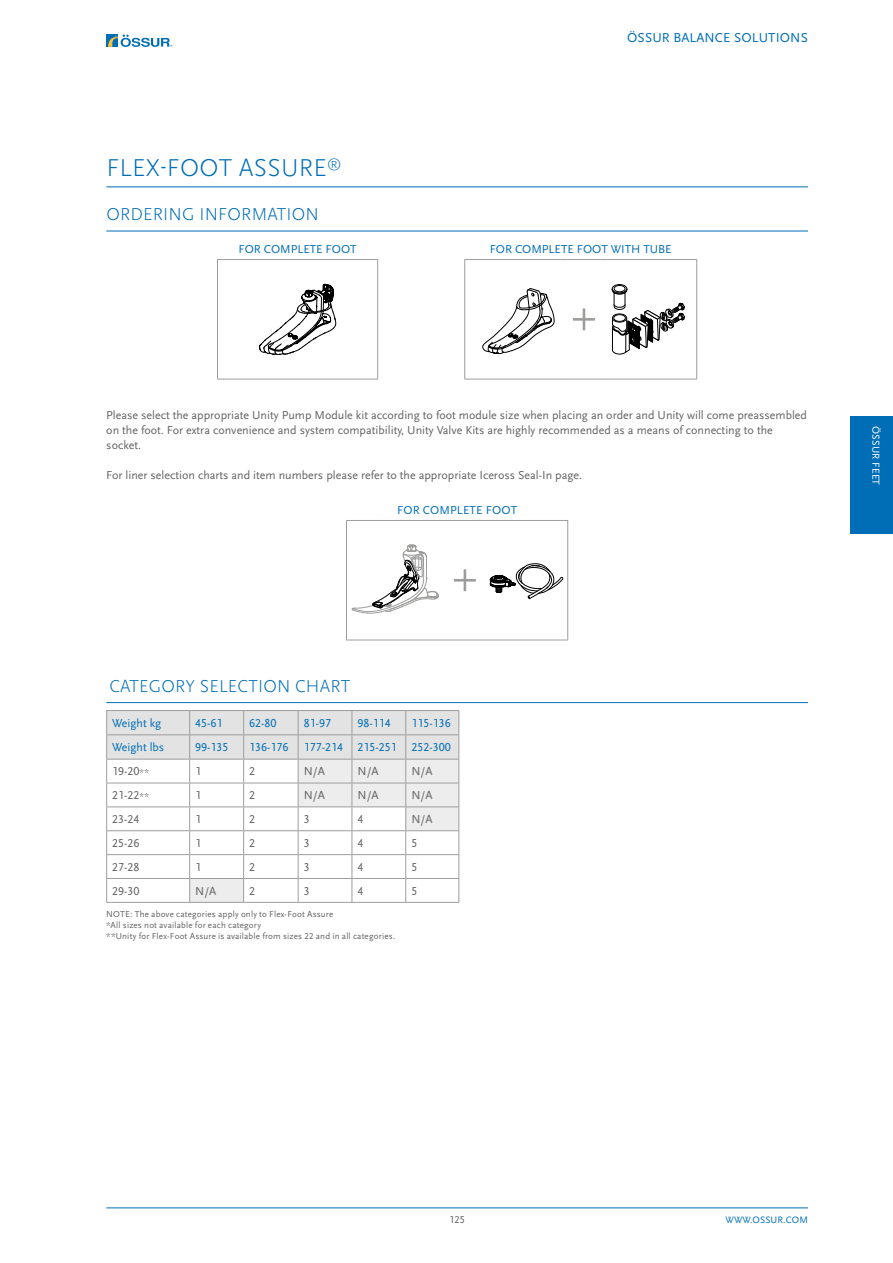
<style>
.page{position:relative;width:893px;height:1263px;background:#fff}
.page>*{position:absolute;margin:0;border:0;box-sizing:border-box;transform-origin:0 0}
.t1{font:300 25.5px "Scala Sans OT";letter-spacing:.01em;color:#006eb6}
.t2{font:300 18px "Scala Sans OT";letter-spacing:.01em;color:#006eb6}
.t3{font:13.5px "Scala Sans OT";letter-spacing:.01em;color:#006eb6}
.t4{font:12px/15px "Scala Sans OT";color:#646363}
.t5{font:12px "Scala Sans OT";color:#006eb6}
.t6{font:10.5px "Scala Sans OT";letter-spacing:.01em;color:#fff}
.t7{font:10.5px "Scala Sans OT";color:#646363}
.t8{font:9.75px "Scala Sans OT";letter-spacing:.01em;color:#006eb6}
.t9{font:9px/11.2px "Scala Sans OT";letter-spacing:.015em;color:#646363}
.s1{font-size:9px}
</style>
<div class="page">
<hr style="left:106px;top:1207px;width:702px;height:1px;background:#006eb6">
<div style="left:106px;top:34px;width:13px;height:13px;background:#006eb6"></div>
<svg style="left:108px;top:35px;width:65px;height:12px"></svg>
<div style="left:850px;top:417px;width:43px;height:117px;background:#006eb6"></div>
<hr style="left:106px;top:187px;width:702px;height:1px;background:#006eb6">
<hr style="left:106px;top:231px;width:702px;height:1px;background:#006eb6">
<hr style="left:106px;top:702px;width:702px;height:1px;background:#006eb6">
<hr style="left:217px;top:259px;width:161px;height:1px;background:#9d9d9c">
<hr style="left:217px;top:260px;width:1px;height:119px;background:#9d9d9c">
<hr style="left:696px;top:260px;width:1px;height:119px;background:#9d9d9c">
<hr style="left:217px;top:379px;width:161px;height:1px;background:#9d9d9c">
<hr style="left:464px;top:379px;width:103px;height:1px;background:#9d9d9c">
<hr style="left:567px;top:379px;width:33px;height:1px;background:#9d9d9c">
<hr style="left:600px;top:379px;width:97px;height:1px;background:#9d9d9c">
<hr style="left:464px;top:259px;width:103px;height:1px;background:#9d9d9c">
<hr style="left:567px;top:259px;width:33px;height:1px;background:#9d9d9c">
<hr style="left:600px;top:259px;width:97px;height:1px;background:#9d9d9c">
<hr style="left:377px;top:260px;width:1px;height:119px;background:#9d9d9c">
<hr style="left:464px;top:260px;width:1px;height:119px;background:#9d9d9c">
<svg style="left:259px;top:284px;width:77px;height:71px"></svg>
<svg style="left:482px;top:288px;width:72px;height:66px"></svg>
<svg style="left:573px;top:308px;width:22px;height:22px"></svg>
<div style="left:612px;top:285px;width:15px;height:8px;background:#6e6e6e;border-radius:50%"></div>
<div style="left:612px;top:284px;width:15px;height:9px;border:1px solid #000;border-radius:50%"></div>
<div style="left:614px;top:285px;width:11px;height:7px;background:#fff;border-radius:50%"></div>
<div style="left:614px;top:285px;width:11px;height:7px;border:1px solid #000;border-radius:50%"></div>
<svg style="left:612px;top:289px;width:73px;height:65px"></svg>
<hr style="left:346px;top:521px;width:1px;height:119px;background:#9d9d9c">
<hr style="left:346px;top:640px;width:98px;height:1px;background:#9d9d9c">
<hr style="left:444px;top:640px;width:42px;height:1px;background:#9d9d9c">
<hr style="left:486px;top:640px;width:82px;height:1px;background:#9d9d9c">
<hr style="left:346px;top:520px;width:98px;height:1px;background:#9d9d9c">
<hr style="left:444px;top:520px;width:42px;height:1px;background:#9d9d9c">
<hr style="left:486px;top:520px;width:82px;height:1px;background:#9d9d9c">
<hr style="left:567px;top:521px;width:1px;height:119px;background:#9d9d9c">
<svg style="left:352px;top:545px;width:87px;height:68px"></svg>
<svg style="left:454px;top:569px;width:22px;height:22px"></svg>
<svg style="left:490px;top:563px;width:73px;height:36px"></svg>
<svg style="left:106px;top:710px;width:353px;height:192px"></svg>
<hr style="left:106px;top:902px;width:84px;height:1px;background:#9d9d9c">
<hr style="left:190px;top:902px;width:54px;height:1px;background:#9d9d9c">
<hr style="left:244px;top:902px;width:54px;height:1px;background:#9d9d9c">
<hr style="left:298px;top:902px;width:54px;height:1px;background:#9d9d9c">
<hr style="left:352px;top:902px;width:54px;height:1px;background:#9d9d9c">
<hr style="left:406px;top:902px;width:53px;height:1px;background:#9d9d9c">
<p class="t3" style="left:627px;top:31px;width:182px">ÖSSUR BALANCE SOLUTIONS</p>
<h1 class="t1" style="left:106px;top:154px;width:236px">FLEX-FOOT ASSURE<sup>®</sup></h1>
<h2 class="t2" style="left:106px;top:205px;width:214px">ORDERING INFORMATION</h2>
<p class="t5" style="left:238px;top:243px;width:120px">FOR COMPLETE FOOT</p>
<p class="t5" style="left:490px;top:243px;width:184px">FOR COMPLETE FOOT WITH TUBE</p>
<p class="t4" style="left:106px;top:408px;width:702px">Please select the appropriate Unity Pump Module kit according to foot module size when placing an order and Unity will come preassembled on the foot. For extra convenience and system compatibility, Unity Valve Kits are highly recommended as a means of connecting to the socket.</p>
<p class="t4" style="left:106px;top:468px;width:477px">For liner selection charts and item numbers please refer to the appropriate Iceross Seal-In page.</p>
<p class="t5" style="left:397px;top:504px;width:122px">FOR COMPLETE FOOT</p>
<p class="t6" style="left:882px;top:426px;width:60px;rotate:90deg">ÖSSUR FEET</p>
<h2 class="t2" style="left:109px;top:676px;width:242px">CATEGORY SELECTION CHART</h2>
<p class="t5" style="left:112px;top:717px;width:50px">Weight kg</p>
<p class="t5" style="left:195px;top:717px;width:29px">45-61</p>
<p class="t5" style="left:249px;top:717px;width:29px">62-80</p>
<p class="t5" style="left:304px;top:717px;width:29px">81-97</p>
<p class="t5" style="left:358px;top:717px;width:35px">98-114</p>
<p class="t5" style="left:411px;top:717px;width:41px">115-136</p>
<p class="t5" style="left:112px;top:741px;width:54px">Weight lbs</p>
<p class="t5" style="left:195px;top:741px;width:35px">99-135</p>
<p class="t5" style="left:249px;top:741px;width:41px">136-176</p>
<p class="t5" style="left:304px;top:741px;width:148px">177-214 215-251 252-300</p>
<p class="t4" style="left:112px;top:764px;width:38px">19-20<span class="s1">**</span></p>
<p class="t4" style="left:195px;top:764px;width:7px">1</p>
<p class="t4" style="left:249px;top:764px;width:7px">2</p>
<p class="t4" style="left:304px;top:764px;width:23px">N/A</p>
<p class="t4" style="left:358px;top:764px;width:23px">N/A</p>
<p class="t4" style="left:411px;top:764px;width:23px">N/A</p>
<p class="t4" style="left:112px;top:788px;width:38px">21-22<span class="s1">**</span></p>
<p class="t4" style="left:195px;top:788px;width:7px">1</p>
<p class="t4" style="left:249px;top:788px;width:7px">2</p>
<p class="t4" style="left:304px;top:788px;width:23px">N/A</p>
<p class="t4" style="left:358px;top:788px;width:23px">N/A</p>
<p class="t4" style="left:411px;top:788px;width:23px">N/A</p>
<p class="t4" style="left:112px;top:812px;width:29px">23-24</p>
<p class="t4" style="left:195px;top:812px;width:7px">1</p>
<p class="t4" style="left:249px;top:812px;width:7px">2</p>
<p class="t4" style="left:304px;top:812px;width:7px">3</p>
<p class="t4" style="left:358px;top:812px;width:7px">4</p>
<p class="t4" style="left:411px;top:812px;width:23px">N/A</p>
<p class="t4" style="left:112px;top:836px;width:29px">25-26</p>
<p class="t4" style="left:195px;top:836px;width:7px">1</p>
<p class="t4" style="left:249px;top:836px;width:7px">2</p>
<p class="t4" style="left:304px;top:836px;width:7px">3</p>
<p class="t4" style="left:358px;top:836px;width:7px">4</p>
<p class="t4" style="left:411px;top:836px;width:7px">5</p>
<p class="t4" style="left:112px;top:860px;width:29px">27-28</p>
<p class="t4" style="left:195px;top:860px;width:7px">1</p>
<p class="t4" style="left:249px;top:860px;width:7px">2</p>
<p class="t4" style="left:304px;top:860px;width:7px">3</p>
<p class="t4" style="left:358px;top:860px;width:7px">4</p>
<p class="t4" style="left:411px;top:860px;width:7px">5</p>
<p class="t4" style="left:112px;top:884px;width:29px">29-30</p>
<p class="t4" style="left:195px;top:884px;width:23px">N/A</p>
<p class="t4" style="left:249px;top:884px;width:7px">2</p>
<p class="t4" style="left:304px;top:884px;width:7px">3</p>
<p class="t4" style="left:358px;top:884px;width:7px">4</p>
<p class="t4" style="left:411px;top:884px;width:7px">5</p>
<p class="t9" style="left:106px;top:908px;width:290px">NOTE: The above categories apply only to Flex-Foot Assure<br>*All sizes not available for each category<br>**Unity for Flex-Foot Assure is available from sizes 22 and in all categories.</p>
<p class="t7" style="left:449px;top:1214px;width:17px">125</p>
<p class="t8" style="left:725px;top:1214px;width:84px">WWW.OSSUR.COM</p>
</div>
